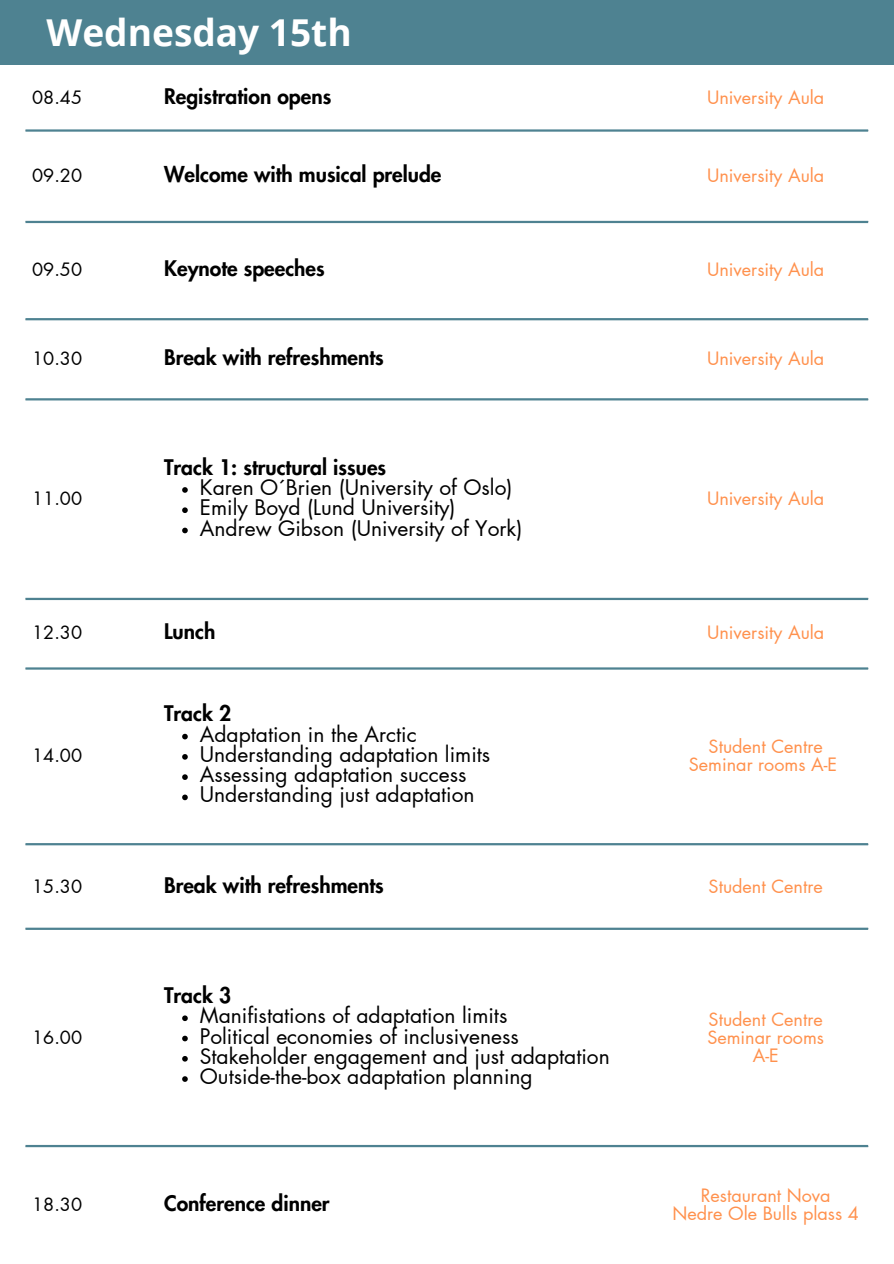
<style>
.page{position:relative;width:894px;height:1264px;background:#fff}
.page>*{position:absolute;margin:0;border:0;box-sizing:border-box;transform-origin:0 0}
.t1{font:700 37.05px "Open Sans";color:#fff}
.t2{font:21px "Futura LT Pro";color:#000}
.t3{font:800 21px "Futura LT Pro";color:#000}
.t4{font:18px "Futura LT Pro";color:#ff914d}
.t5{font:18px "Futura LT Pro";color:#000}
</style>
<div class="page">
<svg style="left:182px;top:487px;width:6px;height:6px"></svg>
<svg style="left:182px;top:507px;width:6px;height:6px"></svg>
<svg style="left:182px;top:527px;width:6px;height:6px"></svg>
<svg style="left:182px;top:733px;width:6px;height:6px"></svg>
<svg style="left:182px;top:754px;width:6px;height:5px"></svg>
<svg style="left:182px;top:774px;width:6px;height:6px"></svg>
<svg style="left:182px;top:794px;width:6px;height:6px"></svg>
<svg style="left:182px;top:1015px;width:6px;height:6px"></svg>
<svg style="left:182px;top:1035px;width:6px;height:6px"></svg>
<svg style="left:182px;top:1056px;width:6px;height:5px"></svg>
<svg style="left:182px;top:1076px;width:6px;height:5px"></svg>
<hr style="left:25px;top:129px;width:842px;height:3px;background:#4e8291">
<hr style="left:25px;top:221px;width:842px;height:2px;background:#4e8291">
<hr style="left:25px;top:318px;width:842px;height:2px;background:#4e8291">
<hr style="left:25px;top:398px;width:842px;height:2px;background:#4e8291">
<hr style="left:25px;top:598px;width:842px;height:2px;background:#4e8291">
<hr style="left:25px;top:667px;width:842px;height:2px;background:#4e8291">
<hr style="left:25px;top:843px;width:842px;height:2px;background:#4e8291">
<hr style="left:25px;top:927px;width:842px;height:2px;background:#4e8291">
<hr style="left:25px;top:1144px;width:842px;height:3px;background:#4e8291">
<div style="left:0;top:1px;width:893px;height:64px;background:#4e8291"></div>
<p class="t1" style="left:47px;top:7px;width:306px">Wednesday 15th</p>
<h1 class="t5" style="left:32px;top:89px;width:51px">08.45</h1>
<p class="t3" style="left:164px;top:86px;width:169px">Registration opens</p>
<p class="t4" style="left:706px;top:89px;width:119px">University Aula</p>
<p class="t5" style="left:32px;top:167px;width:51px">09.20</p>
<p class="t3" style="left:164px;top:165px;width:279px">Welcome with musical prelude</p>
<p class="t4" style="left:706px;top:167px;width:119px">University Aula</p>
<p class="t5" style="left:32px;top:261px;width:51px">09.50</p>
<p class="t3" style="left:164px;top:259px;width:162px">Keynote speeches</p>
<p class="t4" style="left:706px;top:261px;width:119px">University Aula</p>
<p class="t5" style="left:32px;top:350px;width:51px">10.30</p>
<p class="t3" style="left:164px;top:348px;width:221px">Break with refreshments</p>
<p class="t4" style="left:706px;top:350px;width:119px">University Aula</p>
<p class="t5" style="left:32px;top:490px;width:51px">11.00</p>
<p class="t3" style="left:164px;top:457px;width:223px">Track 1: structural issues</p>
<p class="t2" style="left:200px;top:477px;width:314px">Karen O´Brien (University of Oslo)</p>
<p class="t2" style="left:200px;top:498px;width:257px">Emily Boyd (Lund University)</p>
<p class="t2" style="left:200px;top:518px;width:324px">Andrew Gibson (University of York)</p>
<p class="t4" style="left:706px;top:490px;width:119px">University Aula</p>
<p class="t5" style="left:32px;top:624px;width:51px">12.30</p>
<p class="t3" style="left:164px;top:622px;width:53px">Lunch</p>
<p class="t4" style="left:706px;top:624px;width:119px">University Aula</p>
<p class="t5" style="left:32px;top:747px;width:51px">14.00</p>
<p class="t3" style="left:164px;top:704px;width:69px">Track 2</p>
<p class="t2" style="left:200px;top:724px;width:218px">Adaptation in the Arctic</p>
<p class="t2" style="left:200px;top:744px;width:292px">Understanding adaptation limits</p>
<p class="t2" style="left:200px;top:764px;width:268px">Assessing adaptation success</p>
<p class="t2" style="left:200px;top:785px;width:276px">Understanding just adaptation</p>
<p class="t4" style="left:708px;top:738px;width:116px">Student Centre</p>
<p class="t4" style="left:688px;top:756px;width:150px">Seminar rooms A-E</p>
<p class="t5" style="left:32px;top:877px;width:51px">15.30</p>
<p class="t3" style="left:164px;top:875px;width:221px">Break with refreshments</p>
<p class="t4" style="left:708px;top:877px;width:116px">Student Centre</p>
<p class="t5" style="left:32px;top:1028px;width:51px">16.00</p>
<p class="t3" style="left:164px;top:985px;width:69px">Track 3</p>
<p class="t2" style="left:200px;top:1006px;width:309px">Manifistations of adaptation limits</p>
<p class="t2" style="left:200px;top:1026px;width:320px">Political economies of inclusiveness</p>
<p class="t2" style="left:200px;top:1046px;width:411px">Stakeholder engagement and just adaptation</p>
<p class="t2" style="left:200px;top:1066px;width:334px">Outside-the-box adaptation planning</p>
<p class="t4" style="left:708px;top:1010px;width:116px">Student Centre</p>
<p class="t4" style="left:707px;top:1028px;width:118px">Seminar rooms</p>
<p class="t4" style="left:752px;top:1046px;width:27px">A-E</p>
<p class="t5" style="left:32px;top:1196px;width:51px">18.30</p>
<p class="t3" style="left:164px;top:1193px;width:167px">Conference dinner</p>
<p class="t4" style="left:700px;top:1187px;width:131px">Restaurant Nova</p>
<p class="t4" style="left:672px;top:1205px;width:188px">Nedre Ole Bulls plass 4</p>
</div>
